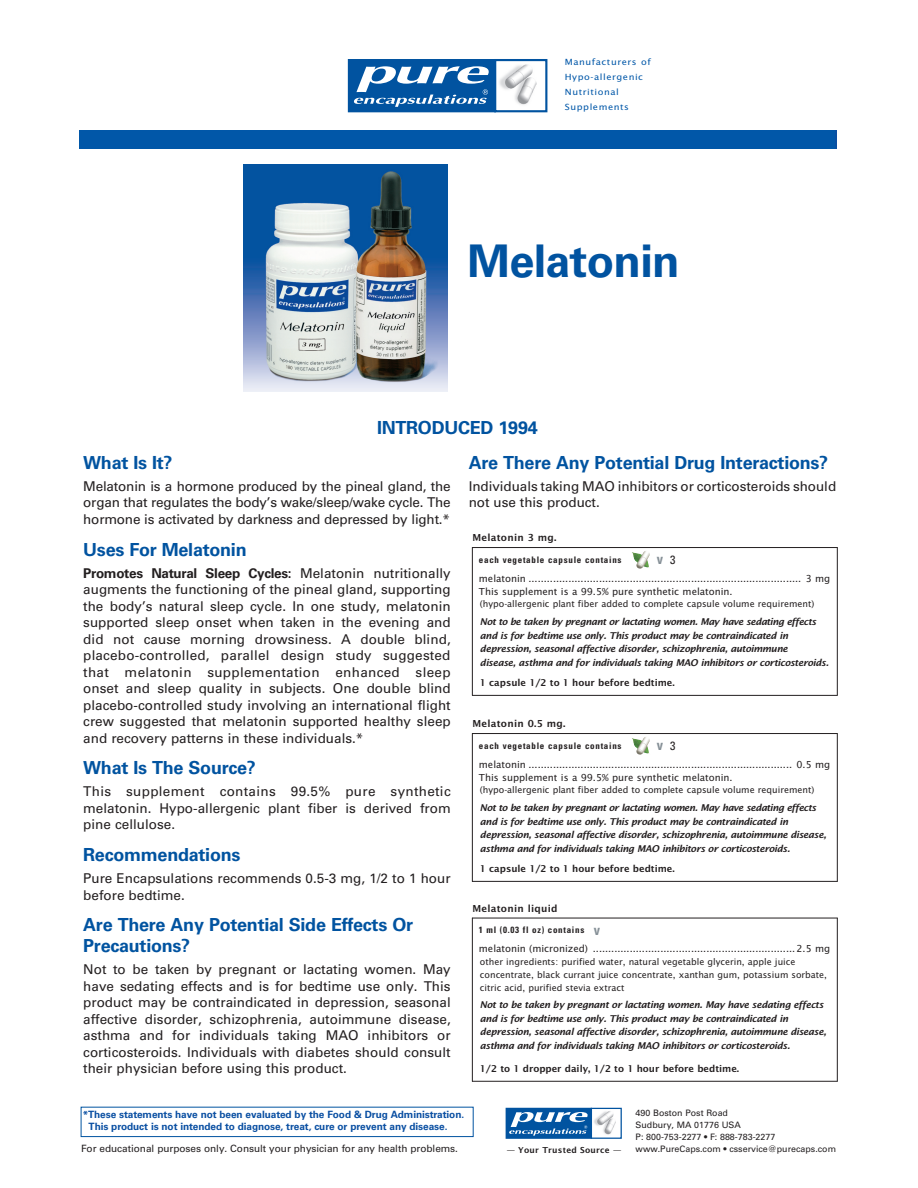
<style>
.page{position:relative;width:918px;height:1188px;background:#fff}
.page>*{position:absolute;margin:0;border:0;box-sizing:border-box;transform-origin:0 0}
.t1{font:700 45px "Univers";letter-spacing:-.015em;color:#0153a0}
.t2{font:700 18px/21px "Univers";letter-spacing:-.015em;color:#0153a0}
.t3{font:700 condensed 14.25px "Univers";color:#869097}
.t4{font:13.5px/16.5px "Univers";color:#231f20;text-align:justify}
.t5{font:10.5px/12.8px "Lucida Sans EF";color:#231f20}
.t6{font:600 10.5px "Lucida Sans EF";letter-spacing:.025em;color:#231f20}
.t7{font:italic 600 10.2px/13.5px "Lucida Sans EF";letter-spacing:-.035em;color:#231f20}
.t8{font:600 10.2px "Lucida Sans EF";color:#231f20}
.t9{font:700 10.05px/12px "Univers";letter-spacing:-.01em;color:#0a4fa2}
.t10{font:10.05px "Univers";letter-spacing:-.005em;color:#231f20}
.t11{font:9.75px/12.8px "Lucida Sans EF";color:#231f20}
.t12{font:9.15px/14.9px "Lucida Sans EF";letter-spacing:.055em;color:#0157a8;scale:1.1 1}
.t13{font:700 condensed 9px "Univers";letter-spacing:.08em;color:#231f20}
.t14{font:600 9px "Lucida Sans EF";letter-spacing:.025em;color:#231f20}
.t15{font:8.85px/12px "Univers";color:#231f20}
.s1{font-weight:700}
.s2{font-weight:400;font-size:12px;color:#231f20}
.s3{font-size:14.25px;color:#869097}
</style>
<div class="page">
<img style="left:243px;top:164px;width:204px;height:228px">
<div style="left:79px;top:130px;width:756px;height:19px;background:#0157a8"></div>
<div style="left:348px;top:59px;width:148px;height:53px;background:#0153a0"></div>
<svg style="left:354px;top:66px;width:135px;height:41px"></svg>
<div style="left:494px;top:59px;width:53px;height:53px;border:2px solid #0153a0"></div>
<img style="left:499px;top:64px;width:37px;height:41px">
<div style="left:81px;top:1107px;width:393px;height:30px;border:1px solid #0153a0"></div>
<div style="left:506px;top:1108px;width:86px;height:31px;background:#0153a0"></div>
<svg style="left:509px;top:1112px;width:79px;height:24px"></svg>
<div style="left:591px;top:1108px;width:31px;height:31px;border:1px solid #0153a0"></div>
<img style="left:594px;top:1111px;width:21px;height:24px">
<hr style="left:472px;top:547px;width:366px;height:1px;background:#231f20">
<img style="left:632px;top:551px;width:18px;height:18px">
<hr style="left:472px;top:695px;width:366px;height:1px;background:#231f20">
<hr style="left:472px;top:547px;width:1px;height:148px;background:#231f20">
<hr style="left:837px;top:547px;width:1px;height:148px;background:#231f20">
<hr style="left:472px;top:733px;width:366px;height:1px;background:#231f20">
<img style="left:632px;top:737px;width:18px;height:18px">
<hr style="left:472px;top:881px;width:366px;height:1px;background:#231f20">
<hr style="left:472px;top:733px;width:1px;height:149px;background:#231f20">
<hr style="left:837px;top:733px;width:1px;height:149px;background:#231f20">
<hr style="left:472px;top:918px;width:366px;height:1px;background:#231f20">
<hr style="left:472px;top:1081px;width:366px;height:1px;background:#231f20">
<hr style="left:472px;top:918px;width:1px;height:164px;background:#231f20">
<hr style="left:837px;top:918px;width:1px;height:164px;background:#231f20">
<p class="t12" style="left:565px;top:54px;width:80px">Manufacturers of<br>Hypo-allergenic<br>Nutritional<br>Supplements</p>
<h1 class="t1" style="left:468px;top:235px;width:214px">Melatonin</h1>
<h2 class="t2" style="left:377px;top:417px;width:162px">INTRODUCED 1994</h2>
<h2 class="t2" style="left:83px;top:452px;width:91px">What Is It?</h2>
<p class="t4" style="left:83px;top:478px;width:369px">Melatonin is a hormone produced by the pineal gland, the organ that regulates the body’s wake/sleep/wake cycle. The hormone is activated by darkness and depressed by light.*</p>
<h2 class="t2" style="left:83px;top:539px;width:165px">Uses For Melatonin</h2>
<p class="t4" style="left:83px;top:565px;width:369px"><span class="s1">Promotes Natural Sleep Cycles:</span> Melatonin nutritionally augments the functioning of the pineal gland, supporting the body’s natural sleep cycle. In one study, melatonin supported sleep onset when taken in the evening and did not cause morning drowsiness. A double blind, placebo-controlled, parallel design study suggested that melatonin supplementation enhanced sleep onset and sleep quality in subjects. One double blind placebo-controlled study involving an international flight crew suggested that melatonin supported healthy sleep and recovery patterns in these individuals.*</p>
<h2 class="t2" style="left:83px;top:758px;width:174px">What Is The Source?</h2>
<p class="t4" style="left:83px;top:783px;width:369px">This supplement contains 99.5% pure synthetic melatonin. Hypo-allergenic plant fiber is derived from pine cellulose.</p>
<h2 class="t2" style="left:83px;top:844px;width:159px">Recommendations</h2>
<p class="t4" style="left:83px;top:870px;width:369px">Pure Encapsulations recommends 0.5-3 mg, 1/2 to 1 hour before bedtime.</p>
<h2 class="t2" style="left:83px;top:915px;width:331px">Are There Any Potential Side Effects Or<br>Precautions?</h2>
<p class="t4" style="left:83px;top:961px;width:369px">Not to be taken by pregnant or lactating women. May have sedating effects and is for bedtime use only. This product may be contraindicated in depression, seasonal affective disorder, schizophrenia, autoimmune disease, asthma and for individuals taking MAO inhibitors or corticosteroids. Individuals with diabetes should consult their physician before using this product.</p>
<h2 class="t2" style="left:469px;top:452px;width:361px">Are There Any Potential Drug Interactions?</h2>
<p class="t4" style="left:469px;top:478px;width:369px">Individuals taking MAO inhibitors or corticosteroids should not use this product.</p>
<p class="t6" style="left:472px;top:532px;width:86px">Melatonin 3 mg.</p>
<p class="t13" style="left:479px;top:554px;width:144px">each vegetable capsule contains</p>
<p class="t3" style="left:657px;top:551px;width:20px">v <span class="s2">3</span></p>
<p class="t5" style="left:479px;top:572px;width:353px">melatonin ......................................................................................... 3 mg<br>This supplement is a 99.5% pure synthetic melatonin.</p>
<p class="t11" style="left:480px;top:598px;width:336px">(hypo-allergenic plant fiber added to complete capsule volume requirement)</p>
<p class="t7" style="left:480px;top:615px;width:350px">Not to be taken by pregnant or lactating women. May have sedating effects and is for bedtime use only. This product may be contraindicated in depression, seasonal affective disorder, schizophrenia, autoimmune<br>disease, asthma and for individuals taking MAO inhibitors or corticosteroids.</p>
<p class="t8" style="left:480px;top:677px;width:196px">1 capsule 1/2 to 1 hour before bedtime.</p>
<p class="t6" style="left:472px;top:718px;width:95px">Melatonin 0.5 mg.</p>
<p class="t13" style="left:479px;top:740px;width:144px">each vegetable capsule contains</p>
<p class="t3" style="left:657px;top:737px;width:20px">v <span class="s2">3</span></p>
<p class="t5" style="left:479px;top:758px;width:353px">melatonin ...................................................................................... 0.5 mg<br>This supplement is a 99.5% pure synthetic melatonin.</p>
<p class="t11" style="left:480px;top:784px;width:336px">(hypo-allergenic plant fiber added to complete capsule volume requirement)</p>
<p class="t7" style="left:480px;top:801px;width:348px">Not to be taken by pregnant or lactating women. May have sedating effects and is for bedtime use only. This product may be contraindicated in depression, seasonal affective disorder, schizophrenia, autoimmune disease, asthma and for individuals taking MAO inhibitors or corticosteroids.</p>
<p class="t8" style="left:480px;top:863px;width:196px">1 capsule 1/2 to 1 hour before bedtime.</p>
<p class="t6" style="left:472px;top:903px;width:87px">Melatonin liquid</p>
<p class="t13" style="left:479px;top:925px;width:123px">1 ml (0.03 fl oz) contains <span class="s3">v</span></p>
<p class="t5" style="left:479px;top:943px;width:353px">melatonin (micronized) ..................................................................2.5 mg</p>
<p class="t11" style="left:480px;top:956px;width:349px">other ingredients: purified water, natural vegetable glycerin, apple juice concentrate, black currant juice concentrate, xanthan gum, potassium sorbate, citric acid, purified stevia extract</p>
<p class="t7" style="left:480px;top:998px;width:348px">Not to be taken by pregnant or lactating women. May have sedating effects and is for bedtime use only. This product may be contraindicated in depression, seasonal affective disorder, schizophrenia, autoimmune disease, asthma and for individuals taking MAO inhibitors or corticosteroids.</p>
<p class="t8" style="left:480px;top:1063px;width:261px">1/2 to 1 dropper daily, 1/2 to 1 hour before bedtime.</p>
<p class="t9" style="left:89px;top:1109px;width:377px;text-indent:-6px">*These statements have not been evaluated by the Food &amp; Drug Administration.<br>This product is not intended to diagnose, treat, cure or prevent any disease.</p>
<p class="t15" style="left:636px;top:1107px;width:141px">490 Boston Post Road<br>Sudbury, MA 01776 USA<br>P: 800-753-2277 • F: 888-783-2277</p>
<p class="t14" style="left:507px;top:1145px;width:116px">— Your Trusted Source —</p>
<p class="t15" style="left:636px;top:1143px;width:202px">www.PureCaps.com • csservice@purecaps.com</p>
<p class="t10" style="left:81px;top:1143px;width:379px">For educational purposes only. Consult your physician for any health problems.</p>
</div>
